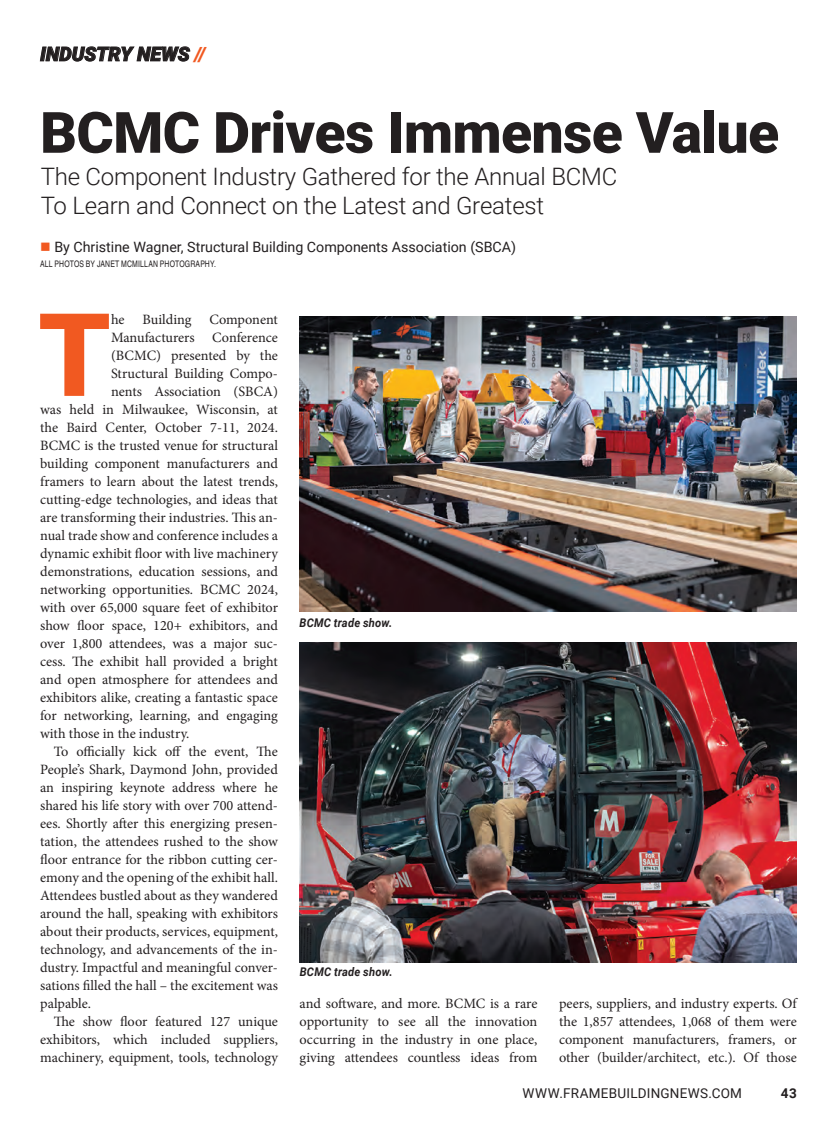
<style>
.page{position:relative;width:837px;height:1134px;background:#fff}
.page>*{position:absolute;margin:0;border:0;box-sizing:border-box;transform-origin:0 0}
.t1{font:900 115.5px "Roboto";color:#f15921}
.t2{font:900 57px "Roboto";letter-spacing:-.01em;color:#231f20}
.t3{font:300 24px/28.8px "Roboto";letter-spacing:-.01em;color:#231f20}
.t4{font:italic 900 19.5px "Roboto";color:#231f20}
.t5{font:14.25px/18px "Minion Pro";color:#231f20;text-align:justify}
.t6{font:14.25px "Roboto";color:#231f20}
.t7{font:13.5px "Roboto";letter-spacing:.015em;color:#231f20}
.t8{font:700 13.5px "Roboto";color:#231f20}
.t9{font:italic 700 12px "Roboto";letter-spacing:.015em;color:#231f20;scale:.93 1}
.t10{font:9px "Nimbus San Con L";letter-spacing:.02em;color:#231f20;scale:.93 1}
.s1{color:#f15921}
</style>
<div class="page">
<img style="left:300px;top:316px;width:496px;height:295px">
<img style="left:299px;top:642px;width:497px;height:320px">
<h3 class="t4" style="left:40px;top:40px;width:167px">INDUSTRY NEWS <span class="s1">//</span></h3>
<h2 class="t2" style="left:40px;top:92px;width:740px">BCMC Drives Immense Value</h2>
<h3 class="t3" style="left:41px;top:161px;width:578px">The Component Industry Gathered for the Annual BCMC<br>To Learn and Connect on the Latest and Greatest</h3>
<p class="t6" style="left:40px;top:237px;width:477px"><span class="s1">■</span> By Christine Wagner, Structural Building Components Association (SBCA)</p>
<p class="t10" style="left:40px;top:257px;width:191px">ALL PHOTOS BY JANET MCMILLAN PHOTOGRAPHY.</p>
<h1 class="t1" style="left:38px;top:274px;width:74px">T</h1>
<p class="t5" style="left:111px;top:310px;width:15px">he</p>
<p class="t5" style="left:142px;top:310px;width:137px">Building Component</p>
<p class="t5" style="left:111px;top:328px;width:168px">Manufacturers Conference</p>
<p class="t5" style="left:111px;top:346px;width:168px">(BCMC) presented by the</p>
<p class="t5" style="left:111px;top:364px;width:168px">Structural Building Compo-</p>
<p class="t5" style="left:111px;top:382px;width:168px">nents Association (SBCA)</p>
<p class="t5" style="left:40px;top:400px;width:239px">was held in Milwaukee, Wisconsin, at</p>
<p class="t5" style="left:40px;top:418px;width:239px">the Baird Center, October 7-11, 2024.</p>
<p class="t5" style="left:40px;top:436px;width:239px">BCMC is the trusted venue for structural</p>
<p class="t5" style="left:40px;top:454px;width:239px">building component manufacturers and</p>
<p class="t5" style="left:40px;top:472px;width:239px">framers to learn about the latest trends,</p>
<p class="t5" style="left:40px;top:490px;width:239px">cutting-edge technologies, and ideas that</p>
<p class="t5" style="left:40px;top:508px;width:239px">are transforming their industries. This an-</p>
<p class="t5" style="left:40px;top:526px;width:239px">nual trade show and conference includes a</p>
<p class="t5" style="left:40px;top:544px;width:239px">dynamic exhibit floor with live machinery</p>
<p class="t5" style="left:40px;top:562px;width:239px">demonstrations, education sessions, and</p>
<p class="t5" style="left:40px;top:580px;width:239px">networking opportunities. BCMC 2024,</p>
<p class="t5" style="left:40px;top:598px;width:239px">with over 65,000 square feet of exhibitor</p>
<p class="t5" style="left:40px;top:616px;width:239px">show floor space, 120+ exhibitors, and</p>
<p class="t5" style="left:40px;top:634px;width:239px">over 1,800 attendees, was a major suc-</p>
<p class="t5" style="left:40px;top:652px;width:239px">cess. The exhibit hall provided a bright</p>
<p class="t5" style="left:40px;top:670px;width:239px">and open atmosphere for attendees and</p>
<p class="t5" style="left:40px;top:688px;width:239px">exhibitors alike, creating a fantastic space</p>
<p class="t5" style="left:40px;top:706px;width:239px">for networking, learning, and engaging</p>
<p class="t5" style="left:40px;top:724px;width:151px">with those in the industry.</p>
<p class="t5" style="left:54px;top:742px;width:226px">To officially kick off the event, The</p>
<p class="t5" style="left:40px;top:760px;width:239px">People’s Shark, Daymond John, provided</p>
<p class="t5" style="left:40px;top:778px;width:239px">an inspiring keynote address where he</p>
<p class="t5" style="left:40px;top:796px;width:239px">shared his life story with over 700 attend-</p>
<p class="t5" style="left:40px;top:814px;width:239px">ees. Shortly after this energizing presen-</p>
<p class="t5" style="left:40px;top:832px;width:239px">tation, the attendees rushed to the show</p>
<p class="t5" style="left:40px;top:850px;width:239px">floor entrance for the ribbon cutting cer-</p>
<p class="t5" style="left:40px;top:868px;width:239px">emony and the opening of the exhibit hall.</p>
<p class="t5" style="left:40px;top:886px;width:239px">Attendees bustled about as they wandered</p>
<p class="t5" style="left:40px;top:904px;width:239px">around the hall, speaking with exhibitors</p>
<p class="t5" style="left:40px;top:922px;width:239px">about their products, services, equipment,</p>
<p class="t5" style="left:40px;top:940px;width:239px">technology, and advancements of the in-</p>
<p class="t5" style="left:40px;top:958px;width:239px">dustry. Impactful and meaningful conver-</p>
<p class="t5" style="left:40px;top:976px;width:239px">sations filled the hall – the excitement was</p>
<p class="t5" style="left:40px;top:994px;width:52px">palpable.</p>
<p class="t5" style="left:54px;top:1012px;width:226px">The show floor featured 127 unique</p>
<p class="t5" style="left:40px;top:1030px;width:239px">exhibitors, which included suppliers,</p>
<p class="t5" style="left:40px;top:1048px;width:239px">machinery, equipment, tools, technology</p>
<p class="t9" style="left:299px;top:614px;width:101px">BCMC trade show.</p>
<p class="t9" style="left:300px;top:963px;width:101px">BCMC trade show.</p>
<p class="t5" style="left:299px;top:994px;width:239px">and software, and more. BCMC is a rare opportunity to see all the innovation occurring in the industry in one place, giving attendees countless ideas from</p>
<p class="t5" style="left:559px;top:994px;width:239px">peers, suppliers, and industry experts. Of the 1,857 attendees, 1,068 of them were component manufacturers, framers, or other (builder/architect, etc.). Of those</p>
<p class="t7" style="left:522px;top:1083px;width:221px">WWW.FRAMEBUILDINGNEWS.COM</p>
<p class="t8" style="left:780px;top:1083px;width:17px">43</p>
</div>
